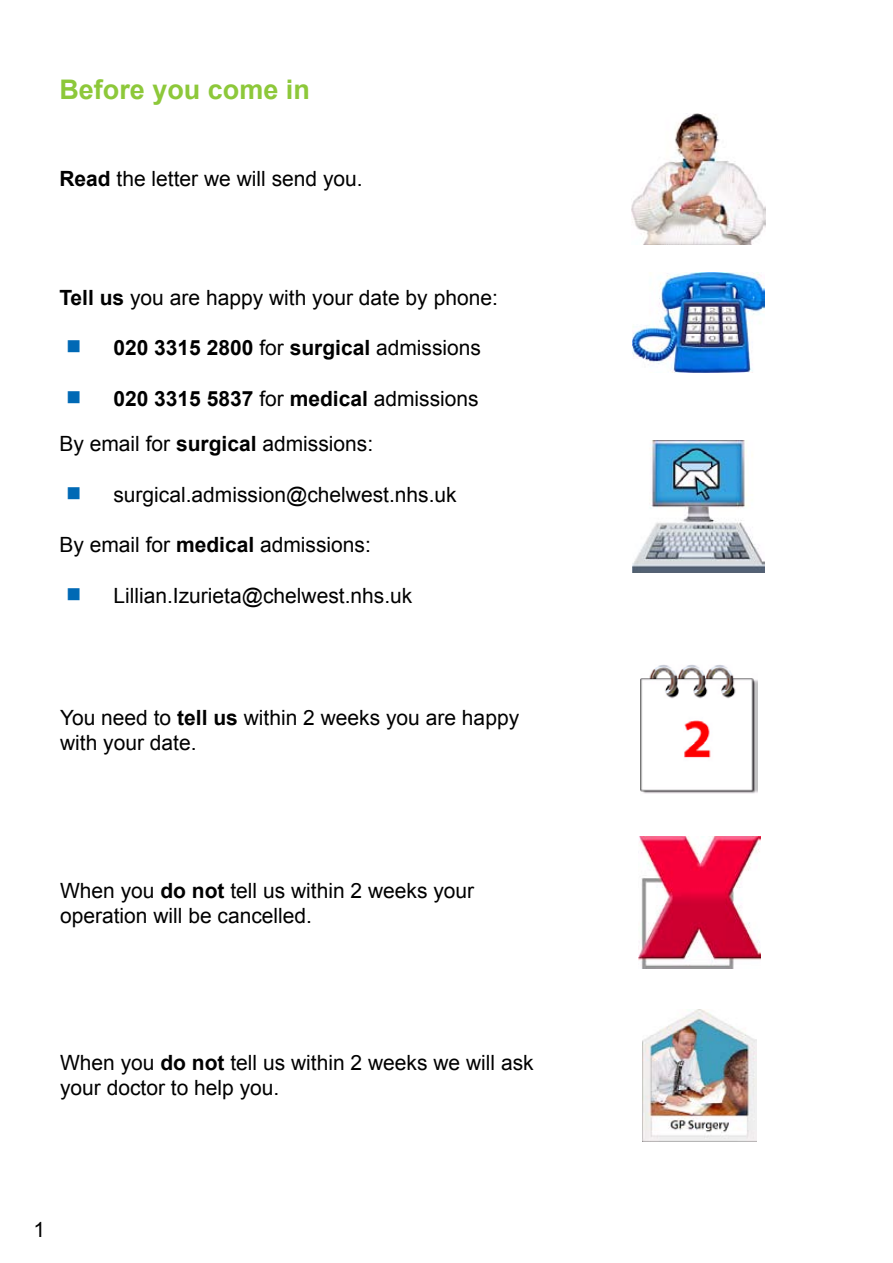
<style>
.page{position:relative;width:893px;height:1263px;background:#fff}
.page>*{position:absolute;margin:0;border:0;box-sizing:border-box;transform-origin:0 0}
.t1{font:700 45px/50.4px "Comic Sans MS";color:#0069b5}
.t2{font:700 27px "Arial";color:#8dc83a}
.t3{font:21px/25.2px "Arial";color:#000}
.t4{font:700 21px "Arial";color:#000}
.s1{font-weight:700}
.s2{font-weight:400}
</style>
<div class="page">
<img style="left:632px;top:113px;width:134px;height:131px">
<img style="left:633px;top:273px;width:132px;height:99px">
<img style="left:633px;top:441px;width:132px;height:132px">
<img style="left:641px;top:665px;width:117px;height:129px">
<img style="left:638px;top:836px;width:122px;height:133px">
<img style="left:642px;top:1009px;width:114px;height:132px">
<p class="t2" style="left:59px;top:71px;width:252px">Before you come in</p>
<p class="t3" style="left:59px;top:167px;width:305px"><span class="s1">Read</span> the letter we will send you.</p>
<p class="t3" style="left:59px;top:285px;width:440px"><span class="s1">Tell us</span> you are happy with your date by phone:</p>
<p class="t4" style="left:113px;top:334px;width:369px">020 3315 2800 <span class="s2">for</span> surgical <span class="s2">admissions</span></p>
<p class="t4" style="left:113px;top:385px;width:367px">020 3315 5837 <span class="s2">for</span> medical <span class="s2">admissions</span></p>
<h1 class="t1" style="left:59px;top:312px;width:30px">▪ ▪</h1>
<p class="t3" style="left:59px;top:432px;width:315px">By email for <span class="s1">surgical</span> admissions:</p>
<p class="t3" style="left:113px;top:482px;width:345px">surgical.admission@chelwest.nhs.uk</p>
<p class="t3" style="left:59px;top:532px;width:313px">By email for <span class="s1">medical</span> admissions:</p>
<p class="t3" style="left:113px;top:583px;width:301px">Lillian.Izurieta@chelwest.nhs.uk</p>
<h1 class="t1" style="left:59px;top:458px;width:30px">▪</h1>
<h1 class="t1" style="left:59px;top:559px;width:30px">▪</h1>
<p class="t3" style="left:60px;top:705px;width:461px">You need to <span class="s1">tell us</span> within 2 weeks you are happy with your date.</p>
<p class="t3" style="left:60px;top:878px;width:416px">When you <span class="s1">do not</span> tell us within 2 weeks your operation will be cancelled.</p>
<p class="t3" style="left:60px;top:1050px;width:475px">When you <span class="s1">do not</span> tell us within 2 weeks we will ask your doctor to help you.</p>
</div>
